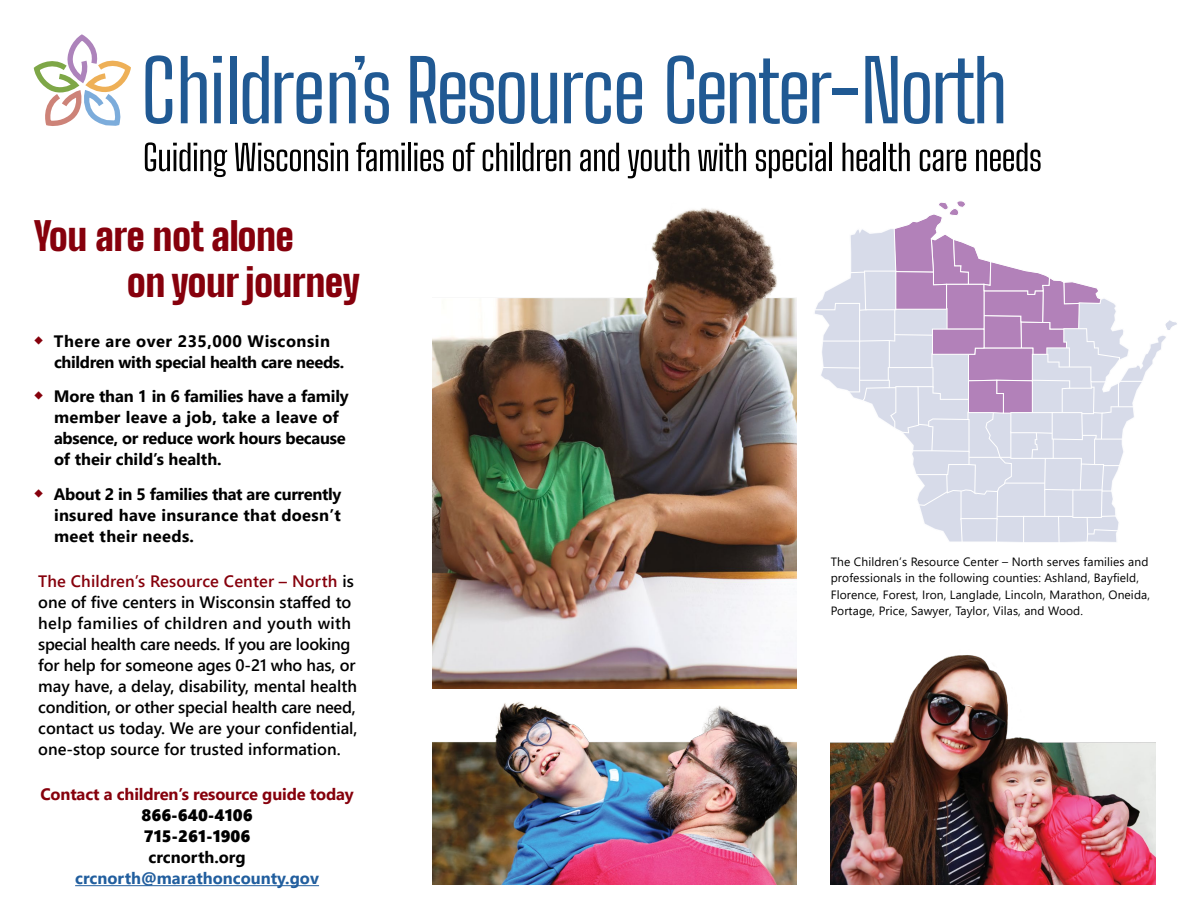
<style>
.page{position:relative;width:1188px;height:918px;background:#fff}
.page>*{position:absolute;margin:0;border:0;box-sizing:border-box;transform-origin:0 0}
.t1{font:100 38.55px "Big Shoulders Display";color:#86000c}
.t2{font:600 16.5px/21px "Segoe UI";color:#000}
.t3{font:700 16.5px/21px "Segoe UI";color:#000}
.t4{font:700 16.5px/21px "Segoe UI";letter-spacing:-.02em;color:#000}
.t5{font:700 16.5px "Segoe UI";letter-spacing:-.01em;color:#86000c}
.t6{font:700 16.5px "Segoe UI";color:#215e9e}
.t7{font:16.5px "Segoe UI Black";color:#000}
.t8{font:12px/16.5px "Segoe UI";letter-spacing:.01em;color:#000}
.s1{font-family:"Big Shoulders Text";font-weight:100;color:#86000c}
.s2{color:#86000c}
</style>
<div class="page">
<img style="left:433px;top:170px;width:364px;height:508px">
<img style="left:433px;top:678px;width:364px;height:206px">
<svg style="left:34px;top:37px;width:97px;height:89px"></svg>
<svg style="left:145px;top:55px;width:27px;height:69px"></svg>
<svg style="left:181px;top:56px;width:26px;height:67px"></svg>
<svg style="left:213px;top:56px;width:9px;height:67px"></svg>
<div style="left:230px;top:56px;width:7px;height:67px;background:#205993"></div>
<svg style="left:243px;top:56px;width:26px;height:68px"></svg>
<svg style="left:275px;top:72px;width:47px;height:52px"></svg>
<svg style="left:330px;top:56px;width:59px;height:68px"></svg>
<svg style="left:410px;top:56px;width:115px;height:68px"></svg>
<svg style="left:531px;top:73px;width:26px;height:51px"></svg>
<svg style="left:564px;top:72px;width:47px;height:52px"></svg>
<svg style="left:617px;top:72px;width:25px;height:52px"></svg>
<svg style="left:667px;top:55px;width:57px;height:69px"></svg>
<svg style="left:730px;top:58px;width:101px;height:66px"></svg>
<div style="left:833px;top:88px;width:25px;height:6px;background:#205993"></div>
<svg style="left:865px;top:56px;width:33px;height:67px"></svg>
<svg style="left:904px;top:72px;width:26px;height:52px"></svg>
<svg style="left:936px;top:56px;width:67px;height:68px"></svg>
<svg style="left:145px;top:142px;width:82px;height:35px"></svg>
<svg style="left:235px;top:143px;width:113px;height:28px"></svg>
<svg style="left:356px;top:142px;width:49px;height:29px"></svg>
<hr style="left:408px;top:143px;width:3px;height:28px;background:#010101">
<svg style="left:414px;top:143px;width:30px;height:28px"></svg>
<svg style="left:453px;top:142px;width:22px;height:29px"></svg>
<svg style="left:483px;top:143px;width:31px;height:28px"></svg>
<hr style="left:517px;top:143px;width:3px;height:28px;background:#010101">
<svg style="left:523px;top:143px;width:47px;height:28px"></svg>
<svg style="left:580px;top:143px;width:39px;height:28px"></svg>
<svg style="left:628px;top:143px;width:61px;height:35px"></svg>
<svg style="left:698px;top:143px;width:48px;height:28px"></svg>
<svg style="left:756px;top:143px;width:70px;height:35px"></svg>
<hr style="left:829px;top:143px;width:3px;height:28px;background:#010101">
<svg style="left:843px;top:143px;width:37px;height:28px"></svg>
<hr style="left:883px;top:143px;width:3px;height:28px;background:#010101">
<svg style="left:888px;top:143px;width:22px;height:28px"></svg>
<svg style="left:920px;top:150px;width:46px;height:21px"></svg>
<svg style="left:976px;top:143px;width:65px;height:28px"></svg>
<img style="left:831px;top:655px;width:324px;height:229px">
<svg style="left:815px;top:201px;width:362px;height:341px"></svg>
<hr style="left:75px;top:885px;width:244px;height:1px;background:#215e9e">
<p class="t1" style="left:34px;top:210px;width:261px">You are not alone</p>
<p class="t1" style="left:127px;top:256px;width:234px">on your journey</p>
<p class="t4" style="left:54px;top:329px;width:292px;text-indent:-20px"><span class="s1">◆</span> There are over 235,000 Wisconsin children with special health care needs.</p>
<p class="t3" style="left:54px;top:385px;width:296px;text-indent:-20px"><span class="s1">◆</span> More than 1 in 6 families have a family member leave a job, take a leave of absence, or reduce work hours because of their child’s health.</p>
<p class="t3" style="left:54px;top:482px;width:289px;text-align:justify;text-indent:-20px"><span class="s1">◆</span> About 2 in 5 families that are currently insured have insurance that doesn’t meet their needs.</p>
<p class="t2" style="left:38px;top:569px;width:321px"><span class="s2">The Children’s Resource Center – North</span> is one of five centers in Wisconsin staffed to help families of children and youth with special health care needs. If you are looking for help for someone ages 0-21 who has, or may have, a delay, disability, mental health condition, or other special health care need, contact us today. We are your confidential, one-stop source for trusted information.</p>
<p class="t5" style="left:41px;top:779px;width:315px">Contact a children’s resource guide today</p>
<p class="t7" style="left:142px;top:803px;width:113px">866-640-4106</p>
<p class="t7" style="left:144px;top:824px;width:108px">715-261-1906</p>
<p class="t3" style="left:148px;top:846px;width:99px">crcnorth.org</p>
<p class="t6" style="left:75px;top:863px;width:245px">crcnorth@marathoncounty.gov</p>
<p class="t8" style="left:831px;top:552px;width:321px">The Children’s Resource Center – North serves families and professionals in the following counties: Ashland, Bayfield, Florence, Forest, Iron, Langlade, Lincoln, Marathon, Oneida, Portage, Price, Sawyer, Taylor, Vilas, and Wood.</p>
</div>
